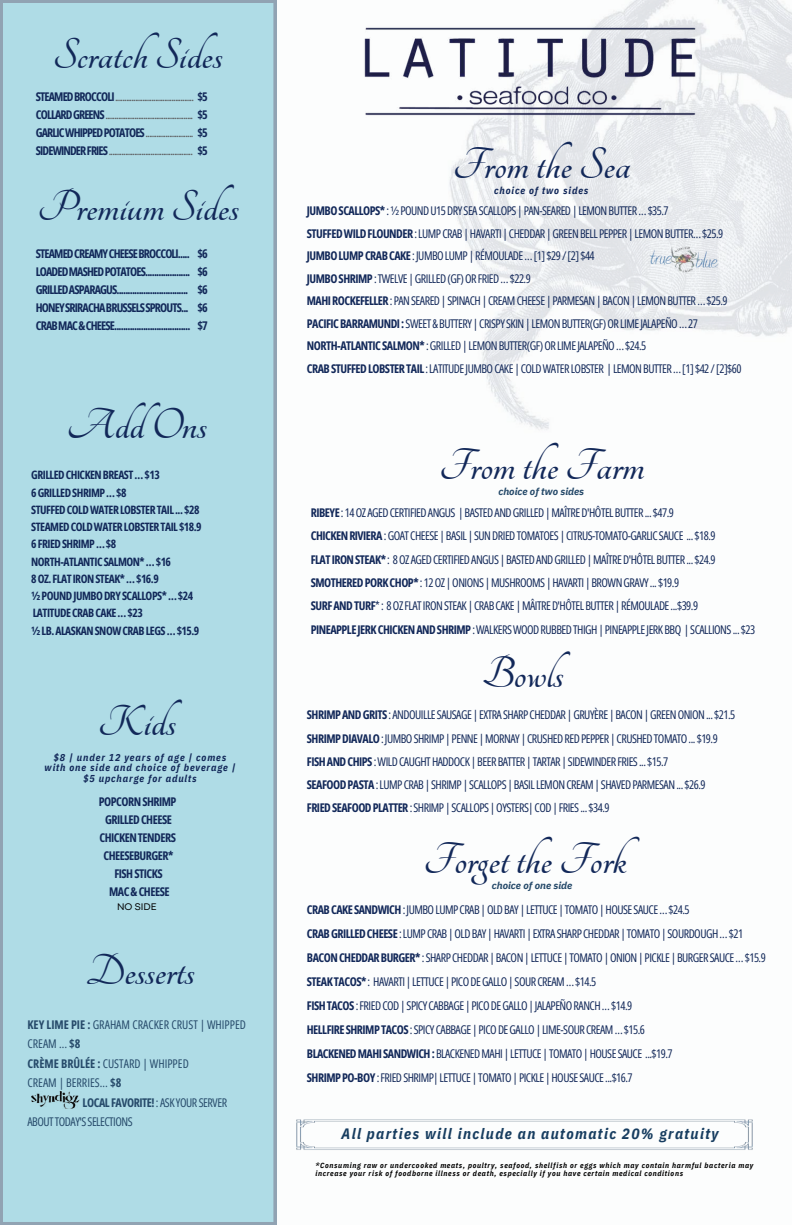
<style>
.page{position:relative;width:792px;height:1225px;background:#fff}
.page>*{position:absolute;margin:0;border:0;box-sizing:border-box;transform-origin:0 0}
.t1{font:700 48px "Tangerine";color:#122859}
.t2{font:700 47px "Tangerine";color:#122859}
.t3{font:italic 700 15px "IBM Plex Sans Cond";letter-spacing:.09em;color:#173d60}
.t4{font:12px/23.2px "Open Sans Condensed";letter-spacing:-.04em;color:#122859}
.t5{font:12px/18px "Open Sans Condensed";color:#555152;text-align:justify}
.t6{font:700 12px/18px "Open Sans Condensed";letter-spacing:-.07em;color:#122859}
.t7{font:12px "Open Sans Condensed";color:#264a6a}
.t8{font:700 12px/18px "Open Sans Condensed";letter-spacing:-.04em;color:#122859;text-align:center}
.t9{font:700 12px "Open Sans Condensed";letter-spacing:-.035em;color:#264a6a}
.t10{font:12px "Open Sans Condensed";letter-spacing:-.04em;color:#264a6a}
.t11{font:700 11.6px/17.2px "Open Sans Condensed";letter-spacing:-.04em;color:#122859}
.t12{font:italic 700 10px/10.5px "IBM Plex Sans Cond";letter-spacing:.09em;color:#122859;text-align:center}
.t13{font:italic 700 10px "IBM Plex Sans";color:#264a6a}
.t14{font:10px "Codec Pro";color:#000}
.t15{font:italic 700 7.5px/7.5px "IBM Plex Sans Cond";letter-spacing:.09em;color:#000}
.s1{font-weight:700;color:#122859}
.s2{font-weight:700}
.s3{font-weight:400}
</style>
<div class="page">
<img style="left:276px;top:0;width:516px;height:1224px">
<div style="left:0;top:0;width:276px;height:1224px;background:#afdce6"></div>
<img style="left:291px;top:1112px;width:468px;height:42px">
<img style="left:631px;top:234px;width:104px;height:51px">
<img style="left:353px;top:17px;width:354px;height:107px">
<img style="left:31px;top:1090px;width:48px;height:17px">
<h2 class="t2" style="left:53px;top:32px;width:171px">Scratch Sides</h2>
<p class="t5" style="left:36px;top:88px;width:173px"><span class="s1">STEAMEDBROCCOLI</span>........................................... <span class="s1">$5<br>COLLARDGREENS</span>................................................ <span class="s1">$5<br>GARLICWHIPPEDPOTATOES</span>.......................... <span class="s1">$5<br>SIDEWINDERFRIES</span>.............................................. <span class="s1">$5</span></p>
<h2 class="t2" style="left:38px;top:184px;width:203px">Premium Sides</h2>
<p class="t6" style="left:36px;top:244px;width:156px">STEAMEDCREAMYCHEESEBROCCOLI.....<br>LOADEDMASHEDPOTATOES....................<br>GRILLEDASPARAGUS................................<br>HONEYSRIRACHABRUSSELSSPROUTS...<br>CRABMAC&amp;CHEESE..................................</p>
<p class="t6" style="left:197px;top:244px;width:12px;text-align:justify">$6 $6 $6 $6 $7</p>
<h2 class="t2" style="left:67px;top:403px;width:141px">AddOns</h2>
<p class="t11" style="left:31px;top:466px;width:172px">GRILLEDCHICKENBREAST…$13<br>6GRILLEDSHRIMP…$8<br>STUFFEDCOLDWATERLOBSTERTAIL...$28<br>STEAMEDCOLDWATERLOBSTERTAIL$18.9<br>6FRIEDSHRIMP…$8<br>NORTH-ATLANTICSALMON*…$16<br>8OZ.FLATIRONSTEAK*…$16.9 ½POUNDJUMBODRYSCALLOPS*…$24<br>LATITUDECRABCAKE…$23 ½LB.ALASKANSNOWCRABLEGS…$15.9</p>
<h2 class="t2" style="left:98px;top:699px;width:79px">Kids</h2>
<p class="t12" style="left:45px;top:751px;width:193px">$8 | under 12 years of age | comes with one side and choice of beverage | $5 upcharge for adults</p>
<p class="t8" style="left:99px;top:792px;width:79px">POPCORNSHRIMP<br>GRILLEDCHEESE<br>CHICKENTENDERS<br>CHEESEBURGER*<br>FISHSTICKS<br>MAC&amp;CHEESE</p>
<p class="t14" style="left:117px;top:902px;width:41px">NO SIDE</p>
<h2 class="t2" style="left:86px;top:948px;width:110px">Desserts</h2>
<p class="t7" style="left:27px;top:1015px;width:220px"><span class="s2">KEY LIME PIE :</span> GRAHAM CRACKER CRUST | WHIPPED</p>
<p class="t7" style="left:27px;top:1035px;width:55px">CREAM … <span class="s2">$8</span></p>
<p class="t7" style="left:27px;top:1054px;width:163px"><span class="s2">CRÈME BRÛLÉE :</span> CUSTARD | WHIPPED</p>
<p class="t7" style="left:27px;top:1074px;width:95px">CREAM | BERRIES… <span class="s2">$8</span></p>
<p class="t9" style="left:83px;top:1093px;width:146px">LOCAL FAVORITE!<span class="s3">: ASK YOURSERVER</span></p>
<p class="t10" style="left:27px;top:1113px;width:107px">ABOUTTODAY'SSELECTIONS</p>
<h1 class="t1" style="left:453px;top:142px;width:179px">From the Sea</h1>
<p class="t12" style="left:494px;top:185px;width:96px">choice of two sides</p>
<p class="t4" style="left:307px;top:199px;width:436px;line-height:22.5px"><span class="s2">JUMBOSCALLOPS*</span>:½POUNDU15DRYSEASCALLOPS|PAN-SEARED| LEMONBUTTER…$35.7<br><span class="s2">STUFFEDWILDFLOUNDER</span>:LUMPCRAB|HAVARTI |CHEDDAR|GREENBELLPEPPER| LEMONBUTTER…$25.9<br><span class="s2">JUMBOLUMPCRABCAKE</span>:JUMBOLUMP|RÉMOULADE…[1]$29/[2]$44<br><span class="s2">JUMBOSHRIMP</span>:TWELVE |GRILLED(GF)ORFRIED…$22.9<br><span class="s2">MAHIROCKEFELLER</span>:PANSEARED|SPINACH|CREAMCHEESE |PARMESAN|BACON| LEMONBUTTER…$25.9<br><span class="s2">PACIFICBARRAMUNDI:</span>SWEET&amp;BUTTERY |CRISPYSKIN| LEMONBUTTER(GF)ORLIMEJALAPEÑO…27<br><span class="s2">NORTH-ATLANTICSALMON*</span>:GRILLED| LEMONBUTTER(GF)ORLIMEJALAPEÑO…$24.5<br><span class="s2">CRABSTUFFEDLOBSTERTAIL</span> :LATITUDEJUMBOCAKE |COLDWATERLOBSTER | LEMONBUTTER…[1]$42/[2]$60</p>
<h1 class="t1" style="left:439px;top:442px;width:207px">From theFarm</h1>
<p class="t13" style="left:498px;top:484px;width:87px">choice of two sides</p>
<p class="t4" style="left:311px;top:501px;width:446px"><span class="s2">RIBEYE</span>:14OZAGEDCERTIFIEDANGUS |BASTEDANDGRILLED|MAÎTRED'HÔTELBUTTER...$47.9<br><span class="s2">CHICKENRIVIERA</span>:GOATCHEESE |BASIL |SUNDRIEDTOMATOES|CITRUS-TOMATO-GARLICSAUCE ...$18.9<br><span class="s2">FLATIRONSTEAK*</span>: 8OZAGEDCERTIFIEDANGUS|BASTEDANDGRILLED|MAÎTRED'HÔTELBUTTER...$24.9<br><span class="s2">SMOTHEREDPORKCHOP*</span>:12OZ |ONIONS|MUSHROOMS|HAVARTI |BROWNGRAVY...$19.9<br><span class="s2">SURFANDTURF</span>*: 8OZFLATIRONSTEAK|CRABCAKE |MÂITRED'HÔTELBUTTER|RÉMOULADE...$39.9<br><span class="s2">PINEAPPLEJERKCHICKENANDSHRIMP</span>:WALKERSWOODRUBBEDTHIGH|PINEAPPLEJERKBBQ |SCALLIONS...$23</p>
<h1 class="t1" style="left:482px;top:651px;width:83px">Bowls</h1>
<p class="t4" style="left:307px;top:703px;width:430px"><span class="s2">SHRIMPANDGRITS</span>:ANDOUILLESAUSAGE | EXTRASHARPCHEDDAR|GRUYÈRE |BACON|GREENONION...$21.5<br><span class="s2">SHRIMPDIAVALO</span>:JUMBOSHRIMP|PENNE |MORNAY |CRUSHEDREDPEPPER|CRUSHEDTOMATO...$19.9<br><span class="s2">FISHANDCHIPS</span>:WILDCAUGHTHADDOCK|BEERBATTER| TARTAR|SIDEWINDERFRIES...$15.7<br><span class="s2">SEAFOODPASTA</span>:LUMPCRAB|SHRIMP|SCALLOPS|BASILLEMONCREAM|SHAVEDPARMESAN...$26.9<br><span class="s2">FRIEDSEAFOODPLATTER</span>:SHRIMP|SCALLOPS|OYSTERS|COD| FRIES...$34.9</p>
<h1 class="t1" style="left:423px;top:836px;width:205px">Forget theFork</h1>
<p class="t13" style="left:492px;top:878px;width:82px">choice of one side</p>
<p class="t4" style="left:307px;top:897px;width:461px;line-height:24px"><span class="s2">CRABCAKESANDWICH</span>:JUMBOLUMPCRAB|OLDBAY | LETTUCE | TOMATO|HOUSESAUCE…$24.5<br><span class="s2">CRABGRILLEDCHEESE</span>:LUMPCRAB|OLDBAY |HAVARTI | EXTRASHARPCHEDDAR| TOMATO|SOURDOUGH…$21<br><span class="s2">BACONCHEDDARBURGER*</span>:SHARPCHEDDAR|BACON| LETTUCE | TOMATO|ONION|PICKLE |BURGERSAUCE…$15.9<br><span class="s2">STEAKTACOS*</span>: HAVARTI | LETTUCE |PICODEGALLO|SOURCREAM…$14.5<br><span class="s2">FISHTACOS</span>:FRIEDCOD|SPICYCABBAGE |PICODEGALLO| JALAPEÑORANCH…$14.9<br><span class="s2">HELLFIRESHRIMPTACOS</span>:SPICYCABBAGE |PICODEGALLO| LIME-SOURCREAM…$15.6<br><span class="s2">BLACKENEDMAHISANDWICH:</span>BLACKENEDMAHI | LETTUCE | TOMATO|HOUSESAUCE ...$19.7<br><span class="s2">SHRIMPPO-BOY</span>:FRIEDSHRIMP| LETTUCE | TOMATO|PICKLE |HOUSESAUCE...$16.7</p>
<p class="t3" style="left:341px;top:1123px;width:379px">All parties will include an automatic 20% gratuity</p>
<p class="t15" style="left:315px;top:1161px;width:439px">*Consuming raw or undercooked meats, poultry, seafood, shellfish or eggs which may contain harmful bacteria may increase your risk of foodborne illness or death, especially if you have certain medical conditions</p>
</div>
